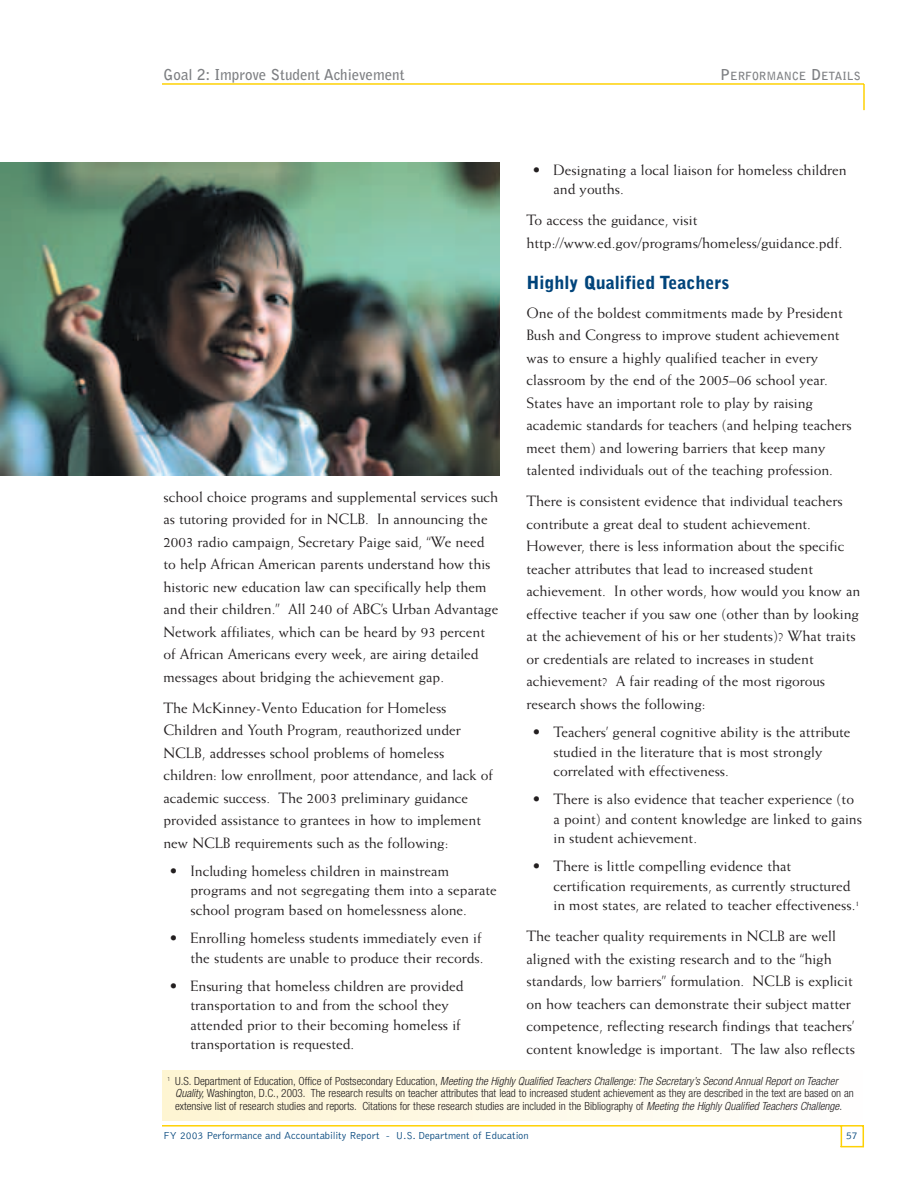
<style>
.page{position:relative;width:918px;height:1188px;background:#fff}
.page>*{position:absolute;margin:0;border:0;box-sizing:border-box;transform-origin:0 0}
.t1{font:900 18px "Bell Gothic";color:#00447b}
.t2{font:15px/22.5px "Weiss";color:#231f20}
.t3{font:700 15px "Bell Gothic";color:#7e8083}
.t4{font:300 condensed 11.25px/12.8px "Helvetica Neue";color:#231f20}
.t5{font:700 11.25px "Bell Gothic";color:#7e8083}
.t6{font:300 10.5px "Bell Gothic";color:#00447b}
.t7{font:300 condensed 5.7px "Helvetica Neue";color:#231f20}
.s1{font-size:15px}
.s2{font-style:italic}
</style>
<div class="page">
<hr style="left:162px;top:83px;width:702px;height:2px;background:#fed105">
<hr style="left:863px;top:84px;width:2px;height:26px;background:#fed105">
<hr style="left:162px;top:1125px;width:702px;height:2px;background:#fed105">
<svg style="left:841px;top:1126px;width:23px;height:21px"></svg>
<div style="left:162px;top:1070px;width:702px;height:50px;background:linear-gradient(to right,#fef5d2,#fefefe)"></div>
<img style="left:0;top:162px;width:500px;height:314px">
<p class="t3" style="left:163px;top:69px;width:243px">Goal 2: Improve Student Achievement</p>
<p class="t5" style="left:720px;top:72px;width:142px"><span class="s1">P</span>ERFORMANCE <span class="s1">D</span>ETAILS</p>
<p class="t2" style="left:554px;top:161px;width:295px;line-height:19.5px;text-indent:-21px">• Designating a local liaison for homeless children and youths.</p>
<p class="t2" style="left:526px;top:210px;width:318px">To access the guidance, visit http://www.ed.gov/programs/homeless/guidance.pdf.</p>
<p class="t1" style="left:526px;top:276px;width:205px">Highly Qualified Teachers</p>
<p class="t2" style="left:526px;top:303px;width:327px">One of the boldest commitments made by President Bush and Congress to improve student achievement was to ensure a highly qualified teacher in every classroom by the end of the 2005–06 school year.<br>States have an important role to play by raising academic standards for teachers (and helping teachers meet them) and lowering barriers that keep many talented individuals out of the teaching profession.</p>
<p class="t2" style="left:526px;top:491px;width:335px">There is consistent evidence that individual teachers contribute a great deal to student achievement.<br>However, there is less information about the specific teacher attributes that lead to increased student achievement. In other words, how would you know an effective teacher if you saw one (other than by looking at the achievement of his or her students)? What traits or credentials are related to increases in student achievement? A fair reading of the most rigorous research shows the following:</p>
<p class="t2" style="left:554px;top:723px;width:299px;line-height:19.5px;text-indent:-21px">• Teachers’ general cognitive ability is the attribute studied in the literature that is most strongly correlated with effectiveness.</p>
<p class="t2" style="left:554px;top:790px;width:310px;line-height:19.5px;text-indent:-21px">• There is also evidence that teacher experience (to a point) and content knowledge are linked to gains in student achievement.</p>
<p class="t2" style="left:554px;top:858px;width:307px;line-height:19.5px;text-indent:-21px">• There is little compelling evidence that certification requirements, as currently structured in most states, are related to teacher effectiveness.<sup>1</sup></p>
<p class="t2" style="left:526px;top:926px;width:330px">The teacher quality requirements in NCLB are well aligned with the existing research and to the “high standards, low barriers” formulation. NCLB is explicit on how teachers can demonstrate their subject matter competence, reflecting research findings that teachers’ content knowledge is important. The law also reflects</p>
<p class="t4" style="left:175px;top:1075px;width:680px">U.S. Department of Education, Office of Postsecondary Education, <span class="s2">Meeting the Highly Qualified Teachers Challenge: The Secretary’s Second Annual Report on Teacher<br>Quality,</span> Washington, D.C., 2003. The research results on teacher attributes that lead to increased student achievement as they are described in the text are based on an extensive list of research studies and reports. Citations for these research studies are included in the Bibliography of <span class="s2">Meeting the Highly Qualified Teachers Challenge</span>.</p>
<p class="t6" style="left:164px;top:1132px;width:367px">FY 2003 Performance and Accountability Report - U.S. Department of Education</p>
<p class="t6" style="left:846px;top:1132px;width:13px">57</p>
<p class="t2" style="left:164px;top:486px;width:336px">school choice programs and supplemental services such as tutoring provided for in NCLB. In announcing the 2003 radio campaign, Secretary Paige said, “We need to help African American parents understand how this historic new education law can specifically help them and their children.” All 240 of ABC’s Urban Advantage Network affiliates, which can be heard by 93 percent of African Americans every week, are airing detailed messages about bridging the achievement gap.</p>
<p class="t2" style="left:164px;top:698px;width:331px">The McKinney-Vento Education for Homeless Children and Youth Program, reauthorized under NCLB, addresses school problems of homeless children: low enrollment, poor attendance, and lack of academic success. The 2003 preliminary guidance provided assistance to grantees in how to implement new NCLB requirements such as the following:</p>
<p class="t2" style="left:191px;top:862px;width:308px;line-height:19.5px;text-indent:-21px">• Including homeless children in mainstream programs and not segregating them into a separate school program based on homelessness alone.</p>
<p class="t2" style="left:170px;top:929px;width:315px;line-height:19.5px;text-align:right">• Enrolling homeless students immediately even if the students are unable to produce their records.</p>
<p class="t2" style="left:191px;top:977px;width:275px;line-height:19.5px;text-indent:-21px">• Ensuring that homeless children are provided transportation to and from the school they attended prior to their becoming homeless if transportation is requested.</p>
<p class="t7" style="left:167px;top:1077px;width:4px">1</p>
</div>
